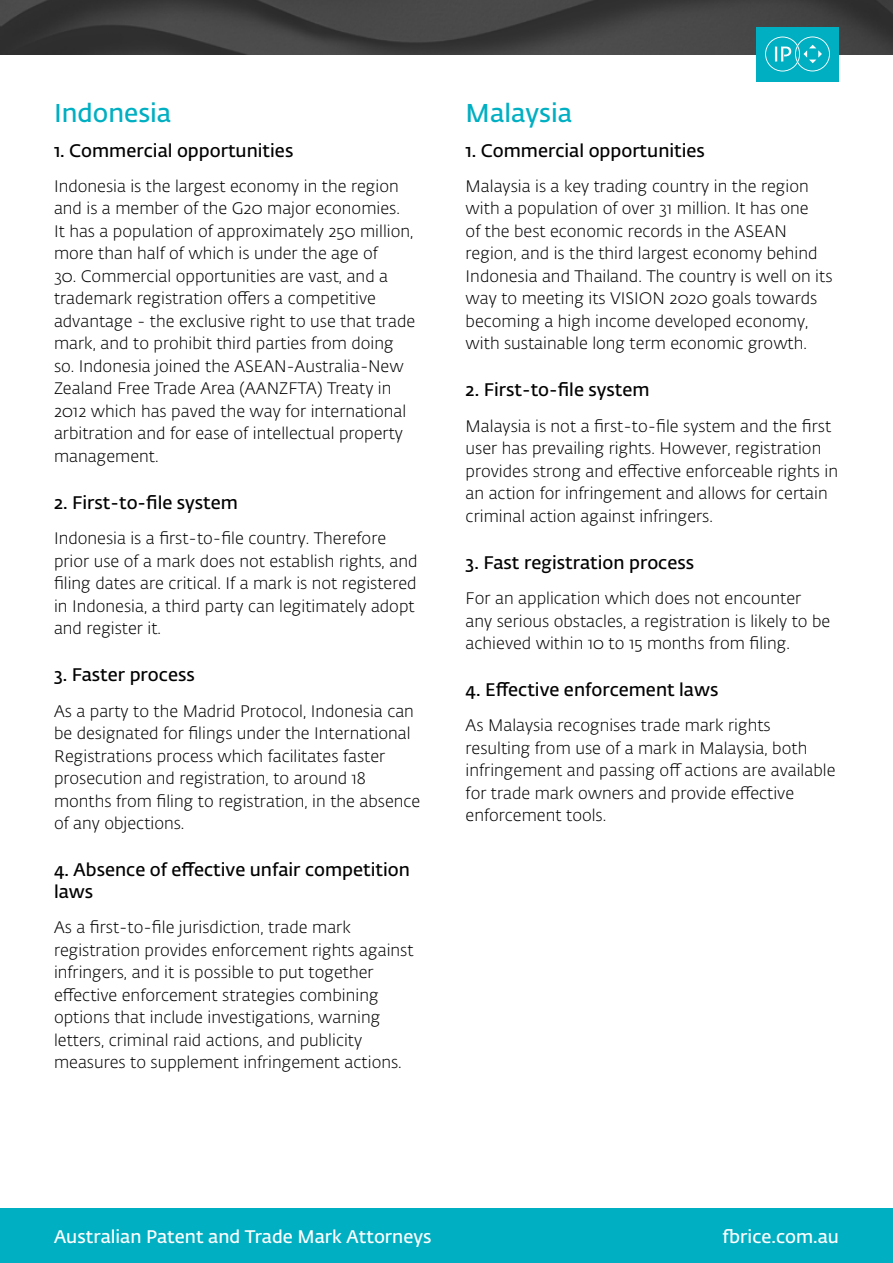
<style>
.page{position:relative;width:893px;height:1263px;background:#fff}
.page>*{position:absolute;margin:0;border:0;box-sizing:border-box;transform-origin:0 0}
.t1{font:600 25.5px "Fedra Sans Alt Std";color:#00afc2}
.t2{font:600 18px/21.6px "Fedra Sans Alt Std";color:#020203}
.t3{font:600 18px "Fedra Sans Alt Std";color:#fff}
.t4{font:300 16.5px/22.5px "Fedra Sans Alt Std";color:#020203}
</style>
<div class="page">
<img style="left:0;top:0;width:893px;height:54px">
<div style="left:0;top:1209px;width:893px;height:54px;background:#00afc2"></div>
<div style="left:756px;top:27px;width:83px;height:54px;background:#00afc2"></div>
<svg style="left:765px;top:36px;width:65px;height:36px"></svg>
<h1 class="t1" style="left:54px;top:98px;width:119px">Indonesia</h1>
<p class="t2" style="left:54px;top:140px;width:241px">1. Commercial opportunities</p>
<p class="t4" style="left:54px;top:175px;width:361px">Indonesia is the largest economy in the region and is a member of the G20 major economies.<br>It has a population of approximately 250 million, more than half of which is under the age of</p>
<p class="t4" style="left:54px;top:265px;width:363px">30. Commercial opportunities are vast, and a trademark registration offers a competitive advantage - the exclusive right to use that trade mark, and to prohibit third parties from doing so. Indonesia joined the ASEAN-Australia-New Zealand Free Trade Area (AANZFTA) Treaty in 2012 which has paved the way for international arbitration and for ease of intellectual property management.</p>
<p class="t2" style="left:54px;top:492px;width:186px">2. First-to-file system</p>
<p class="t4" style="left:54px;top:527px;width:365px">Indonesia is a first-to-file country. Therefore prior use of a mark does not establish rights, and filing dates are critical. If a mark is not registered in Indonesia, a third party can legitimately adopt and register it.</p>
<p class="t2" style="left:54px;top:664px;width:142px">3. Faster process</p>
<p class="t4" style="left:54px;top:700px;width:368px">As a party to the Madrid Protocol, Indonesia can be designated for filings under the International Registrations process which facilitates faster prosecution and registration, to around 18 months from filing to registration, in the absence of any objections.</p>
<p class="t2" style="left:54px;top:859px;width:357px">4. Absence of effective unfair competition laws</p>
<p class="t4" style="left:54px;top:916px;width:361px">As a first-to-file jurisdiction, trade mark registration provides enforcement rights against infringers, and it is possible to put together effective enforcement strategies combining options that include investigations, warning letters, criminal raid actions, and publicity measures to supplement infringement actions.</p>
<h1 class="t1" style="left:466px;top:98px;width:108px">Malaysia</h1>
<p class="t2" style="left:466px;top:140px;width:241px">1. Commercial opportunities</p>
<p class="t4" style="left:466px;top:175px;width:368px">Malaysia is a key trading country in the region with a population of over 31 million. It has one<br>of the best economic records in the ASEAN region, and is the third largest economy behind Indonesia and Thailand. The country is well on its way to meeting its VISION 2020 goals towards becoming a high income developed economy, with sustainable long term economic growth.</p>
<p class="t2" style="left:466px;top:380px;width:186px">2. First-to-file system</p>
<p class="t4" style="left:466px;top:415px;width:374px">Malaysia is not a first-to-file system and the first user has prevailing rights. However, registration provides strong and effective enforceable rights in an action for infringement and allows for certain criminal action against infringers.</p>
<p class="t2" style="left:466px;top:552px;width:230px">3. Fast registration process</p>
<p class="t4" style="left:466px;top:587px;width:366px">For an application which does not encounter any serious obstacles, a registration is likely to be achieved within 10 to 15 months from filing.</p>
<p class="t2" style="left:466px;top:679px;width:254px">4. Effective enforcement laws</p>
<p class="t4" style="left:466px;top:715px;width:371px">As Malaysia recognises trade mark rights resulting from use of a mark in Malaysia, both infringement and passing off actions are available for trade mark owners and provide effective enforcement tools.</p>
<p class="t3" style="left:54px;top:1226px;width:379px">Australian Patent and Trade Mark Attorneys</p>
<p class="t3" style="left:723px;top:1226px;width:118px">fbrice.com.au</p>
</div>
